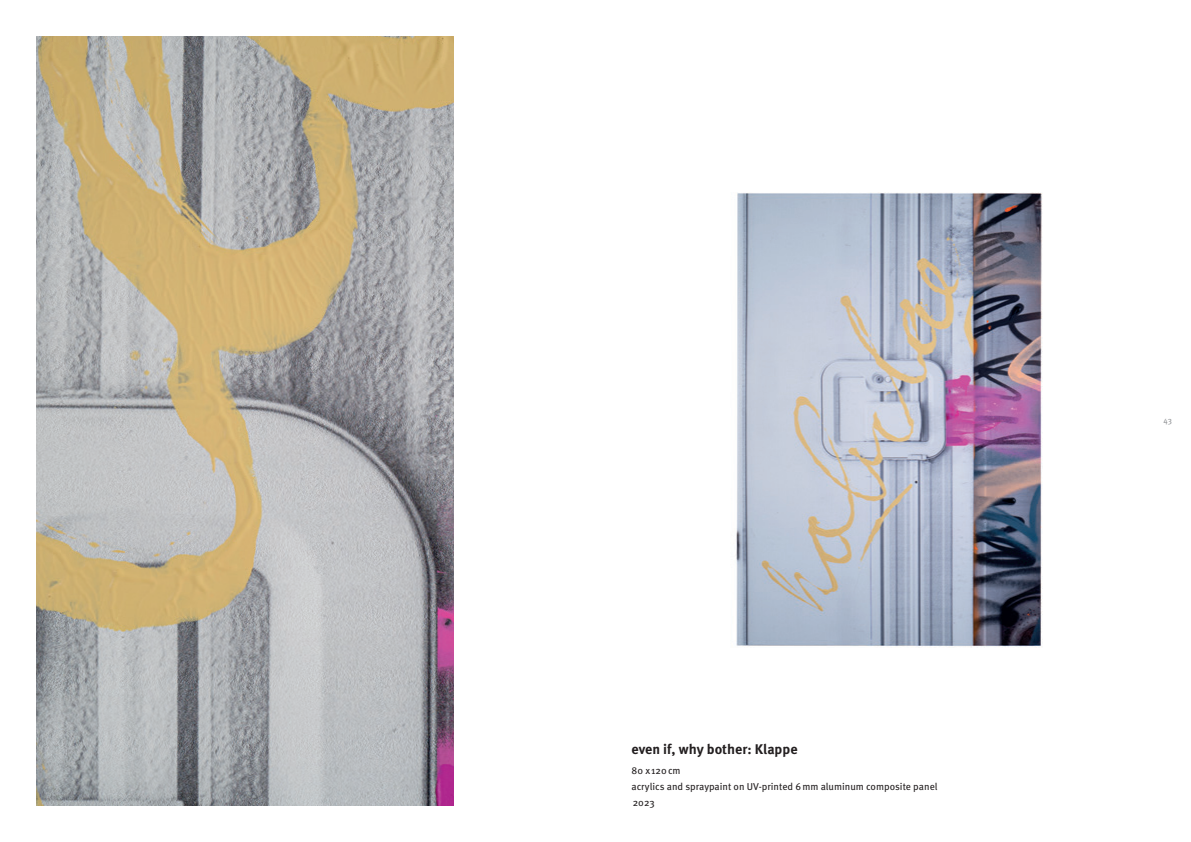
<style>
.page{position:relative;width:1191px;height:842px;background:#fff}
.page>*{position:absolute;margin:0;border:0;box-sizing:border-box;transform-origin:0 0}
.t1{font:700 14px "Meta Pro";color:#231f20}
.t2{font:10px "Meta Pro";color:#231f20}
.t3{font:8px "Meta Pro";color:#939598}
</style>
<div class="page">
<img style="left:36px;top:36px;width:418px;height:770px">
<img style="left:736px;top:192px;width:307px;height:456px">
<p class="t1" style="left:631px;top:738px;width:168px">even if, why bother: Klappe</p>
<p class="t2" style="left:631px;top:763px;width:51px">80 x120cm</p>
<p class="t2" style="left:631px;top:779px;width:307px">acrylics and spraypaint on UV-printed 6mm aluminum composite panel</p>
<p class="t2" style="left:633px;top:795px;width:24px">2023</p>
<p class="t3" style="left:1163px;top:414px;width:10px">43</p>
</div>
